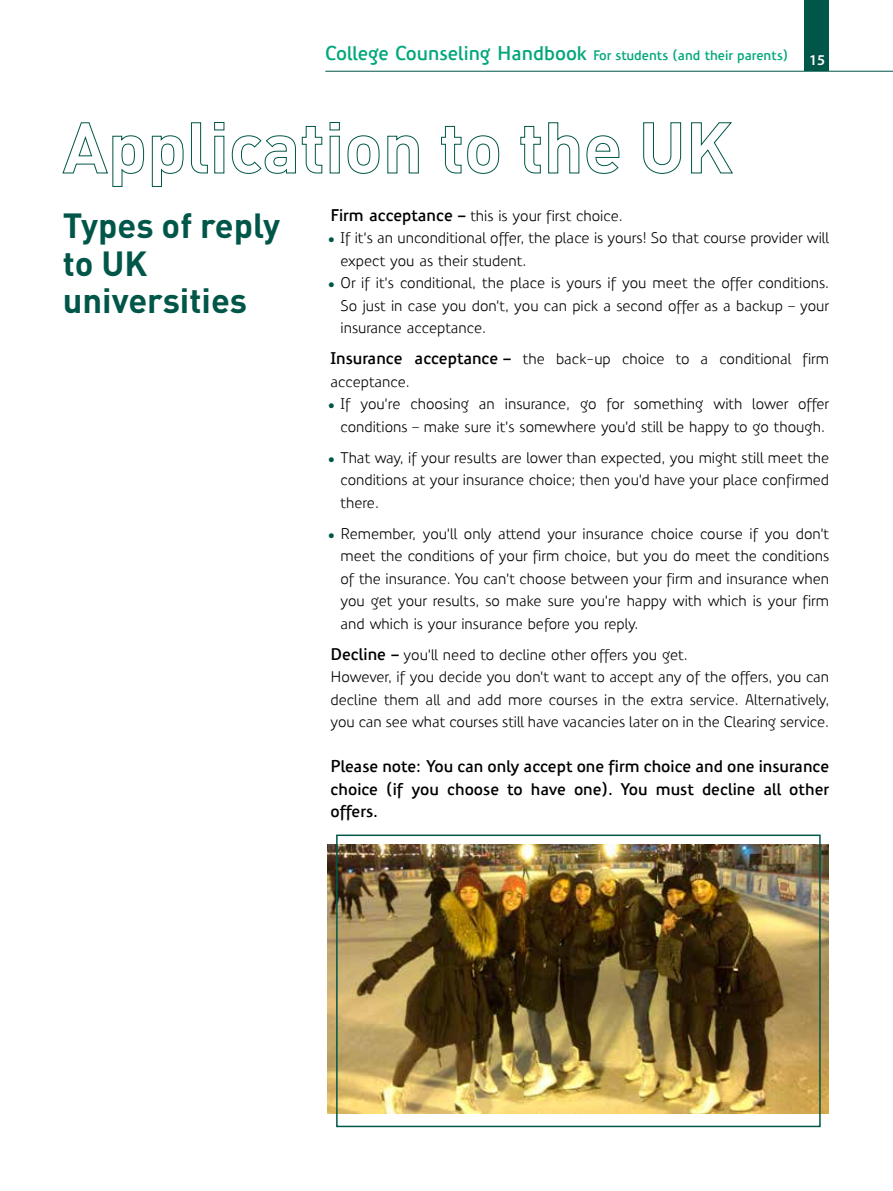
<style>
.page{position:relative;width:893px;height:1191px;background:#fff}
.page>*{position:absolute;margin:0;border:0;box-sizing:border-box;transform-origin:0 0}
.t1{font:700 34.5px/37.5px "DIN Pro";color:#005648}
.t2{font:600 16.5px/22.5px "Precious Sans";color:#000;text-align:justify}
.t3{font:15px/22.5px "Precious Sans";color:#000}
.t4{font:600 15px "Myriad Pro";color:#fff}
.t5{font:600 13.5px "Precious Sans";color:#00a77b}
.s1{font-size:19.5px}
.s2{font-weight:600;font-size:16.5px}
.s3{font-size:10.5px;color:#005648}
</style>
<div class="page">
<hr style="left:325px;top:71px;width:568px;height:1px;background:#005648">
<div style="left:804px;top:0;width:25px;height:71px;background:#005648"></div>
<svg style="left:62px;top:122px;width:83px;height:65px"></svg>
<svg style="left:152px;top:135px;width:32px;height:52px"></svg>
<svg style="left:191px;top:122px;width:17px;height:52px"></svg>
<svg style="left:214px;top:122px;width:11px;height:52px"></svg>
<svg style="left:232px;top:135px;width:64px;height:39px"></svg>
<svg style="left:302px;top:126px;width:21px;height:48px"></svg>
<svg style="left:329px;top:122px;width:11px;height:52px"></svg>
<svg style="left:347px;top:135px;width:33px;height:39px"></svg>
<svg style="left:387px;top:135px;width:32px;height:39px"></svg>
<svg style="left:441px;top:126px;width:58px;height:48px"></svg>
<svg style="left:520px;top:126px;width:21px;height:48px"></svg>
<svg style="left:548px;top:122px;width:32px;height:52px"></svg>
<svg style="left:586px;top:135px;width:34px;height:39px"></svg>
<svg style="left:643px;top:122px;width:38px;height:52px"></svg>
<svg style="left:691px;top:122px;width:42px;height:52px"></svg>
<img style="left:328px;top:844px;width:500px;height:269px">
<div style="left:336px;top:834px;width:485px;height:293px;border:2px solid #005648"></div>
<p class="t5" style="left:325px;top:47px;width:464px"><span class="s1">College Counseling Handbook</span> For students (and their parents)</p>
<p class="t4" style="left:809px;top:50px;width:18px">15</p>
<h1 class="t1" style="left:63px;top:206px;width:219px">Types of reply to UK universities</h1>
<p class="t3" style="left:331px;top:204px;width:294px"><span class="s2">Firm acceptance –</span> this is your first choice.</p>
<p class="t3" style="left:341px;top:226px;width:490px;text-indent:-13px"><span class="s3">•</span> If it’s an unconditional offer, the place is yours! So that course provider will expect you as their student.</p>
<p class="t3" style="left:341px;top:271px;width:490px;text-align:justify;text-indent:-13px"><span class="s3">•</span> Or if it’s conditional, the place is yours if you meet the offer conditions.<br>So just in case you don’t, you can pick a second offer as a backup – your insurance acceptance.</p>
<p class="t3" style="left:331px;top:347px;width:500px"><span class="s2">Insurance acceptance –</span> the back-up choice to a conditional firm acceptance.</p>
<p class="t3" style="left:328px;top:392px;width:503px;text-align:center"><span class="s3">•</span> If you’re choosing an insurance, go for something with lower offer conditions – make sure it’s somewhere you’d still be happy to go though.</p>
<p class="t3" style="left:341px;top:446px;width:490px;text-align:justify;text-indent:-13px"><span class="s3">•</span> That way, if your results are lower than expected, you might still meet the conditions at your insurance choice; then you’d have your place confirmed there.</p>
<p class="t3" style="left:341px;top:522px;width:490px;text-align:justify;text-indent:-13px"><span class="s3">•</span> Remember, you’ll only attend your insurance choice course if you don’t meet the conditions of your firm choice, but you do meet the conditions of the insurance. You can’t choose between your firm and insurance when you get your results, so make sure you’re happy with which is your firm and which is your insurance before you reply.</p>
<p class="t3" style="left:331px;top:643px;width:500px"><span class="s2">Decline –</span> you’ll need to decline other offers you get.<br>However, if you decide you don’t want to accept any of the offers, you can decline them all and add more courses in the extra service. Alternatively, you can see what courses still have vacancies later on in the Clearing service.</p>
<p class="t2" style="left:331px;top:755px;width:500px">Please note: You can only accept one firm choice and one insurance choice (if you choose to have one). You must decline all other offers.</p>
</div>
